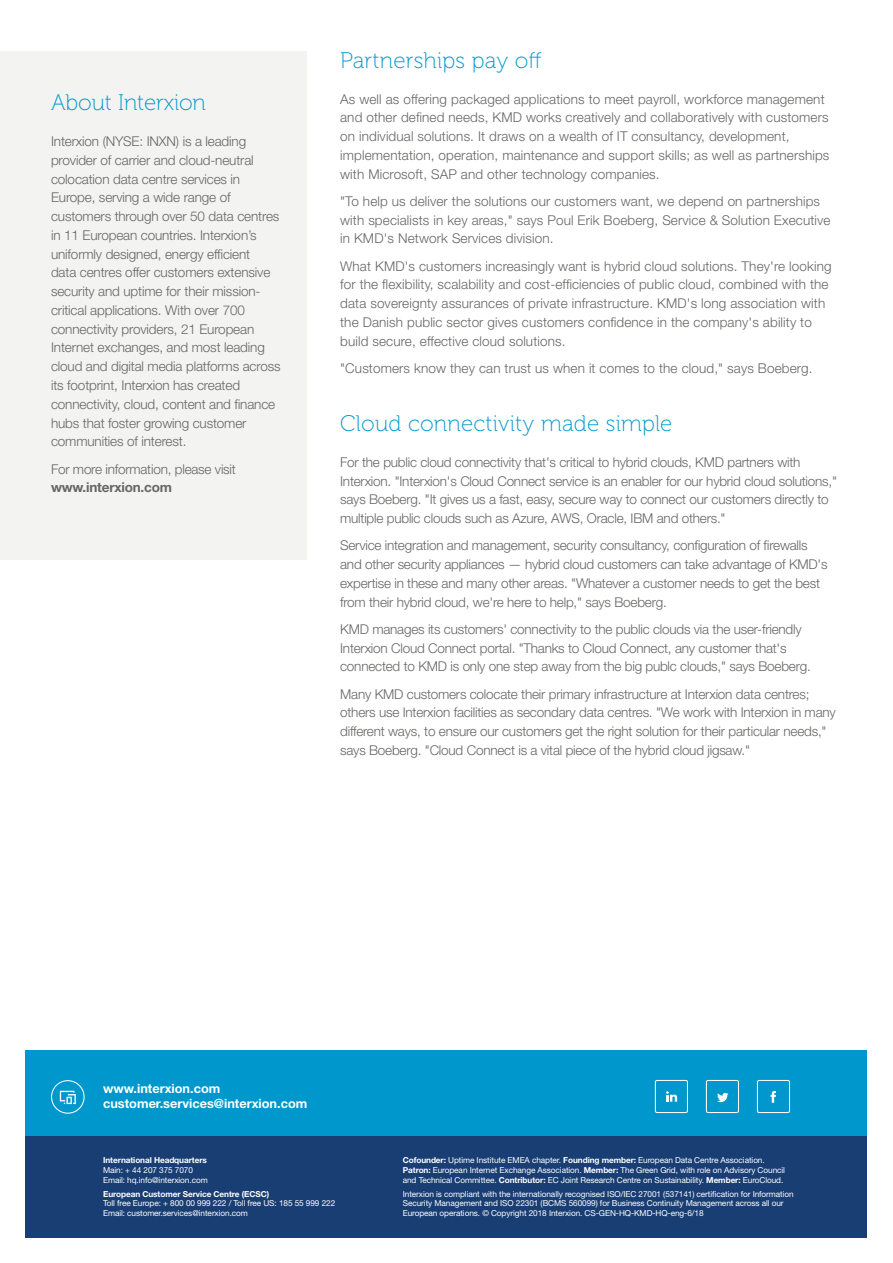
<style>
.page{position:relative;width:893px;height:1263px;background:#fff}
.page>*{position:absolute;margin:0;border:0;box-sizing:border-box;transform-origin:0 0}
.t1{font:22.5px "Museo 100";letter-spacing:.01em;color:#0098cc}
.t2{font:300 13.5px/18.8px "Helvetica Neue LT Std";letter-spacing:-.01em;color:#666665}
.t3{font:300 13.5px/18.8px "Helvetica Neue LT Std";letter-spacing:.01em;color:#666665}
.t4{font:700 13.5px "Helvetica Neue LT Std";letter-spacing:-.015em;color:#666665}
.t5{font:700 12.75px/15px "Helvetica Neue LT Std";color:#fff}
.t6{font:8.25px/9.8px "Helvetica Neue LT Std";letter-spacing:-.01em;color:#fff}
.t7{font:700 8.25px "Helvetica Neue LT Std";letter-spacing:-.01em;color:#fff}
.s1{font-weight:700}
</style>
<div class="page">
<div style="left:26px;top:1135px;width:841px;height:102px;background:#193e74"></div>
<div style="left:26px;top:1050px;width:841px;height:85px;background:#0098cc"></div>
<svg style="left:60px;top:1091px;width:16px;height:13px"></svg>
<div style="left:51px;top:1080px;width:34px;height:34px;border:1px solid #fff;border-radius:50%"></div>
<div style="left:0;top:51px;width:306px;height:509px;background:#f3f3f2"></div>
<svg style="left:666px;top:1091px;width:11px;height:11px"></svg>
<div style="left:655px;top:1080px;width:33px;height:33px;border:1px solid #fff;border-radius:2px"></div>
<svg style="left:717px;top:1093px;width:11px;height:9px"></svg>
<div style="left:706px;top:1080px;width:33px;height:33px;border:1px solid #fff;border-radius:2px"></div>
<svg style="left:770px;top:1091px;width:6px;height:12px"></svg>
<div style="left:757px;top:1080px;width:33px;height:33px;border:1px solid #fff;border-radius:2px"></div>
<h1 class="t1" style="left:51px;top:91px;width:156px">About Interxion</h1>
<p class="t2" style="left:51px;top:132px;width:231px">Interxion (NYSE: INXN) is a leading provider of carrier and cloud-neutral colocation data centre services in Europe, serving a wide range of customers through over 50 data centres in 11 European countries. Interxion’s uniformly designed, energy efficient<br>data centres offer customers extensive security and uptime for their mission&shy;critical applications. With over 700 connectivity providers, 21 European Internet exchanges, and most leading cloud and digital media platforms across its footprint, Interxion has created connectivity, cloud, content and finance hubs that foster growing customer communities of interest.</p>
<p class="t2" style="left:51px;top:459px;width:186px">For more information, please visit</p>
<p class="t4" style="left:51px;top:479px;width:122px">www.interxion.com</p>
<h1 class="t1" style="left:340px;top:48px;width:203px">Partnerships pay off</h1>
<p class="t3" style="left:340px;top:89px;width:491px">As well as offering packaged applications to meet payroll, workforce management and other defined needs, KMD works creatively and collaboratively with customers on individual solutions. It draws on a wealth of IT consultancy, development, implementation, operation, maintenance and support skills; as well as partnerships with Microsoft, SAP and other technology companies.</p>
<p class="t3" style="left:340px;top:191px;width:492px">"To help us deliver the solutions our customers want, we depend on partnerships with specialists in key areas," says Poul Erik Boeberg, Service &amp; Solution Executive in KMD's Network Services division.</p>
<p class="t3" style="left:340px;top:256px;width:493px">What KMD's customers increasingly want is hybrid cloud solutions. They're looking for the flexibility, scalability and cost-efficiencies of public cloud, combined with the data sovereignty assurances of private infrastructure. KMD's long association with the Danish public sector gives customers confidence in the company's ability to build secure, effective cloud solutions.</p>
<p class="t3" style="left:340px;top:358px;width:474px">"Customers know they can trust us when it comes to the cloud," says Boeberg.</p>
<h1 class="t1" style="left:340px;top:411px;width:334px">Cloud connectivity made simple</h1>
<p class="t2" style="left:340px;top:452px;width:498px">For the public cloud connectivity that's critical to hybrid clouds, KMD partners with Interxion. "Interxion's Cloud Connect service is an enabler for our hybrid cloud solutions," says Boeberg. "It gives us a fast, easy, secure way to connect our customers directly to multiple public clouds such as Azure, AWS, Oracle, IBM and others."</p>
<p class="t2" style="left:340px;top:536px;width:489px">Service integration and management, security consultancy, configuration of firewalls and other security appliances — hybrid cloud customers can take advantage of KMD's expertise in these and many other areas. "Whatever a customer needs to get the best from their hybrid cloud, we're here to help," says Boeberg.</p>
<p class="t2" style="left:340px;top:619px;width:472px">KMD manages its customers' connectivity to the public clouds via the user-friendly<br>Interxion Cloud Connect portal. "Thanks to Cloud Connect, any customer that's connected to KMD is only one step away from the big publc clouds," says Boeberg.</p>
<p class="t2" style="left:340px;top:684px;width:497px">Many KMD customers colocate their primary infrastructure at Interxion data centres; others use Interxion facilities as secondary data centres. "We work with Interxion in many different ways, to ensure our customers get the right solution for their particular needs," says Boeberg. "Cloud Connect is a vital piece of the hybrid cloud jigsaw."</p>
<p class="t5" style="left:103px;top:1080px;width:206px">www.interxion.com customer.services@interxion.com</p>
<p class="t7" style="left:103px;top:1155px;width:105px">International Headquarters</p>
<p class="t6" style="left:103px;top:1165px;width:106px">Main: + 44 207 375 7070<br>Email: hq.info@interxion.com</p>
<p class="t7" style="left:103px;top:1189px;width:168px">European Customer Service Centre (ECSC)</p>
<p class="t6" style="left:103px;top:1198px;width:234px">Toll free Europe: + 800 00 999 222 / Toll free US: 185 55 999 222<br>Email: customer.services@interxion.com</p>
<p class="t6" style="left:403px;top:1155px;width:384px"><span class="s1">Cofounder:</span> Uptime Institute EMEA chapter. <span class="s1">Founding member:</span> European Data Centre Association.<br><span class="s1">Patron:</span> European Internet Exchange Association. <span class="s1">Member:</span> The Green Grid, with role on Advisory Council and Technical Committee. <span class="s1">Contributor:</span> EC Joint Research Centre on Sustainability. <span class="s1">Member:</span> EuroCloud.</p>
<p class="t6" style="left:403px;top:1189px;width:392px">Interxion is compliant with the internationally recognised ISO/IEC 27001 (537141) certification for Information<br>Security Management and ISO 22301 (BCMS 560099) for Business Continuity Management across all our<br>European operations. © Copyright 2018 Interxion. CS-GEN-HQ-KMD-HQ-eng-6/18</p>
</div>
